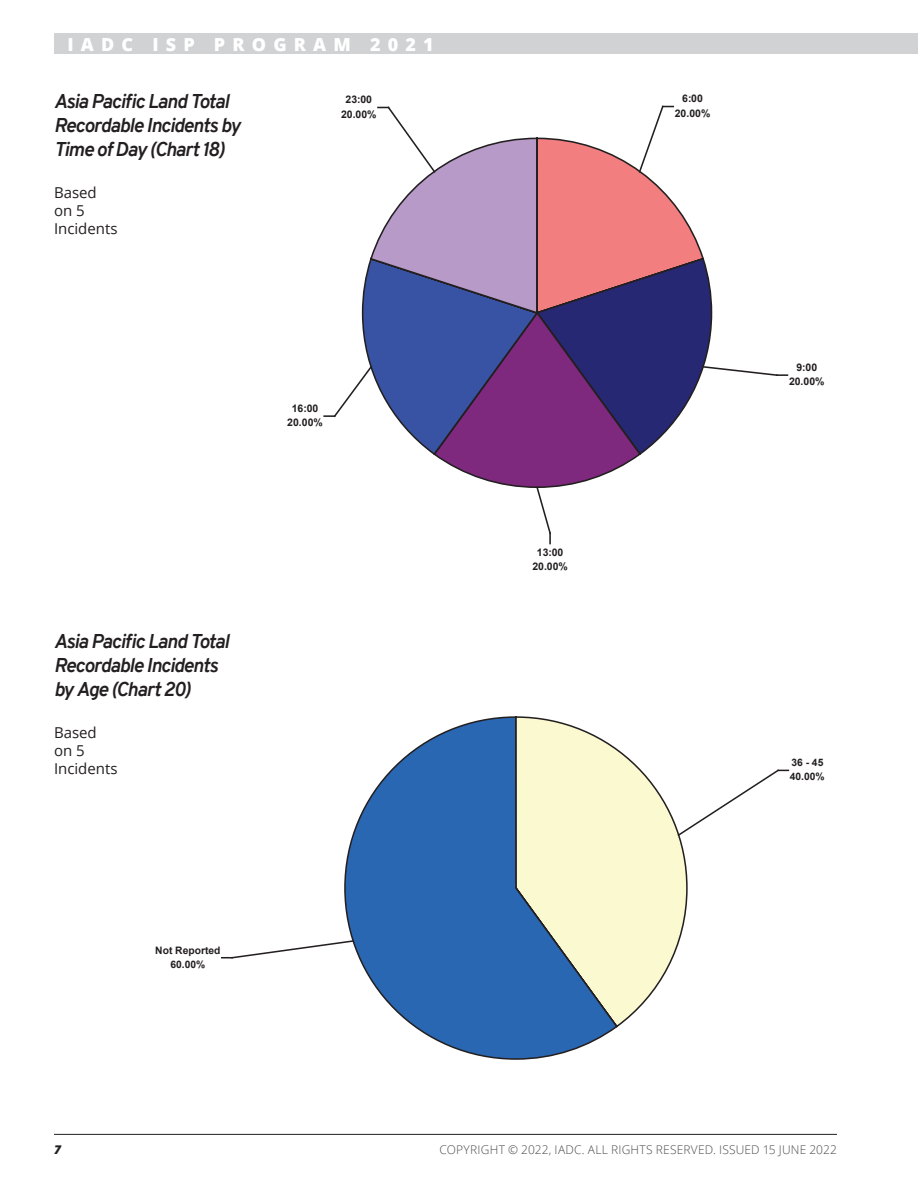
<style>
.page{position:relative;width:918px;height:1188px;background:#fff}
.page>*{position:absolute;margin:0;border:0;box-sizing:border-box;transform-origin:0 0}
.t1{font:italic 700 19.5px/24px "Overpass";letter-spacing:-.045em;color:#231f20}
.t2{font:800 18px "Open Sans";letter-spacing:.4em;color:#fff}
.t3{font:15px/18px "Open Sans";color:#231f20}
.t4{font:300 12px "Open Sans";letter-spacing:.015em;color:#4b4c4d}
.t5{font:italic 800 12px "Open Sans";color:#231f20}
.t6{font:700 10.5px/14.2px "Arial";color:#231f20;text-align:center}
.t7{font:700 10.35px/14px "Arial";color:#231f20;text-align:center}
</style>
<div class="page">
<div style="left:54px;top:34px;width:864px;height:20px;background:#d1d2d4"></div>
<hr style="left:54px;top:1134px;width:783px;height:1px;background:#231f20">
<svg style="left:324px;top:105px;width:463px;height:439px"></svg>
<svg style="left:619px;top:750px;width:69px;height:276px"></svg>
<svg style="left:344px;top:716px;width:275px;height:344px"></svg>
<svg style="left:676px;top:768px;width:112px;height:69px"></svg>
<svg style="left:222px;top:939px;width:133px;height:20px"></svg>
<p class="t2" style="left:68px;top:31px;width:368px">IADC ISP PROGRAM 2021</p>
<p class="t1" style="left:54px;top:89px;width:188px">Asia Pacific Land Total<br>Recordable Incidents by<br>Time of Day (Chart 18)</p>
<p class="t3" style="left:54px;top:183px;width:65px">Based on 5<br>Incidents</p>
<p class="t6" style="left:341px;top:93px;width:37px">23:00<br>20.00%</p>
<p class="t6" style="left:287px;top:401px;width:37px">16:00<br>20.00%</p>
<p class="t1" style="left:54px;top:629px;width:177px">Asia Pacific Land Total<br>Recordable Incidents by Age (Chart 20)</p>
<p class="t3" style="left:54px;top:723px;width:65px">Based on 5<br>Incidents</p>
<p class="t7" style="left:155px;top:943px;width:67px">Not Reported<br>60.00%</p>
<p class="t6" style="left:532px;top:546px;width:37px">13:00<br>20.00%</p>
<p class="t6" style="left:675px;top:92px;width:37px">6:00<br>20.00%</p>
<p class="t6" style="left:789px;top:360px;width:37px">9:00<br>20.00%</p>
<p class="t7" style="left:790px;top:756px;width:36px;text-align:left">36 - 45<br>40.00%</p>
<p class="t5" style="left:54px;top:1141px;width:8px">7</p>
<p class="t4" style="left:440px;top:1142px;width:399px">COPYRIGHT © 2022, IADC. ALL RIGHTS RESERVED. ISSUED 15 JUNE 2022</p>
</div>
